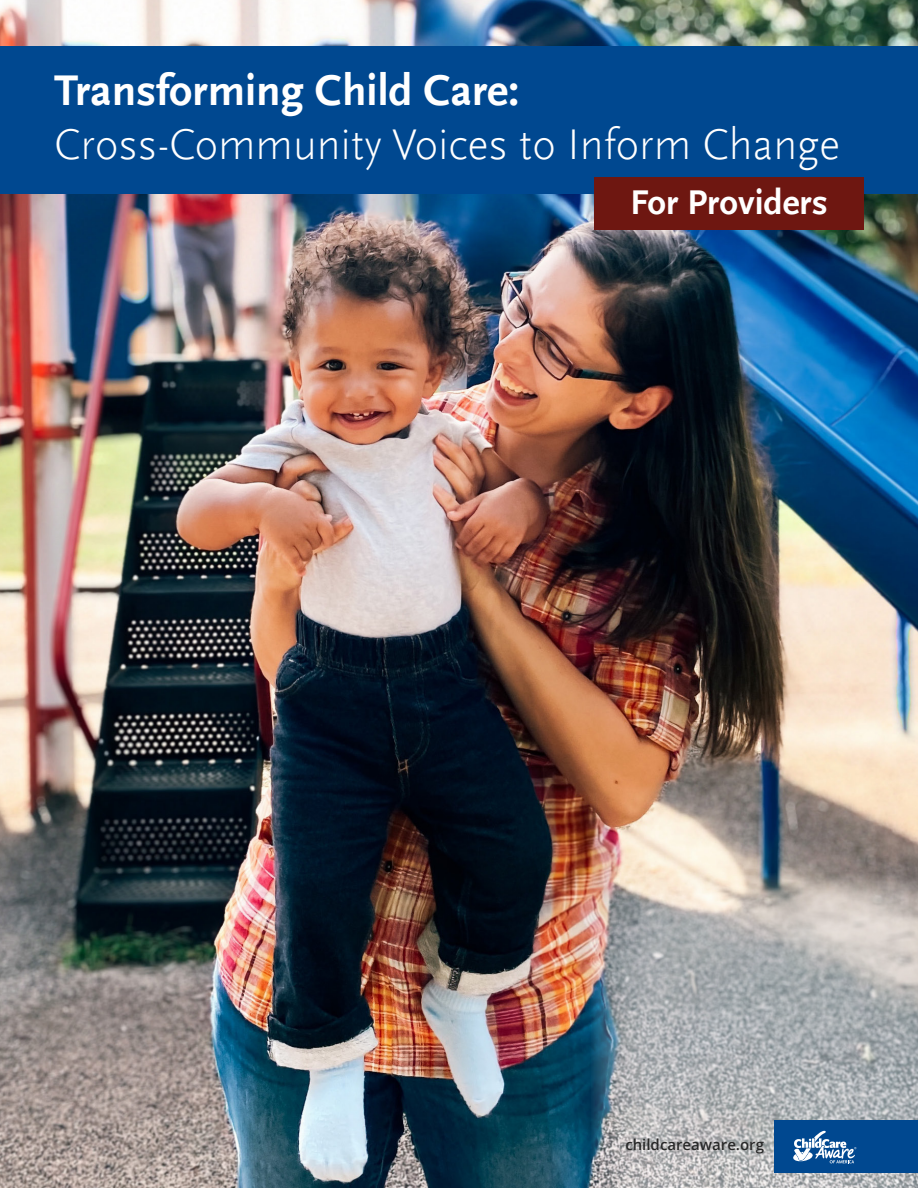
<style>
.page{position:relative;width:918px;height:1188px;background:#fff}
.page>*{position:absolute;margin:0;border:0;box-sizing:border-box;transform-origin:0 0}
.t1{font:300 45px "Scala Sans Offc";color:#fff}
.t2{font:700 45px "Scala Sans Offc";color:#fff}
.t3{font:700 36px "Scala Sans Offc";color:#fff}
.t4{font:600 15px "Open Sans";color:#282828}
</style>
<div class="page">
<img style="left:0;top:0;width:918px;height:1188px">
<svg style="left:591px;top:873px;width:327px;height:315px;background:#afb1b2"></svg>
<div style="left:0;top:46px;width:918px;height:148px;background:#004890"></div>
<div style="left:594px;top:177px;width:270px;height:52px;background:#6e1711"></div>
<div style="left:775px;top:1120px;width:143px;height:53px;background:#004890"></div>
<svg style="left:793px;top:1131px;width:63px;height:32px"></svg>
<p class="t2" style="left:54px;top:65px;width:467px">Transforming Child Care:</p>
<p class="t1" style="left:54px;top:120px;width:787px">Cross-Community Voices to Inform Change</p>
<p class="t3" style="left:630px;top:182px;width:199px">For Providers</p>
<p class="t4" style="left:625px;top:1134px;width:140px">childcareaware.org</p>
</div>
